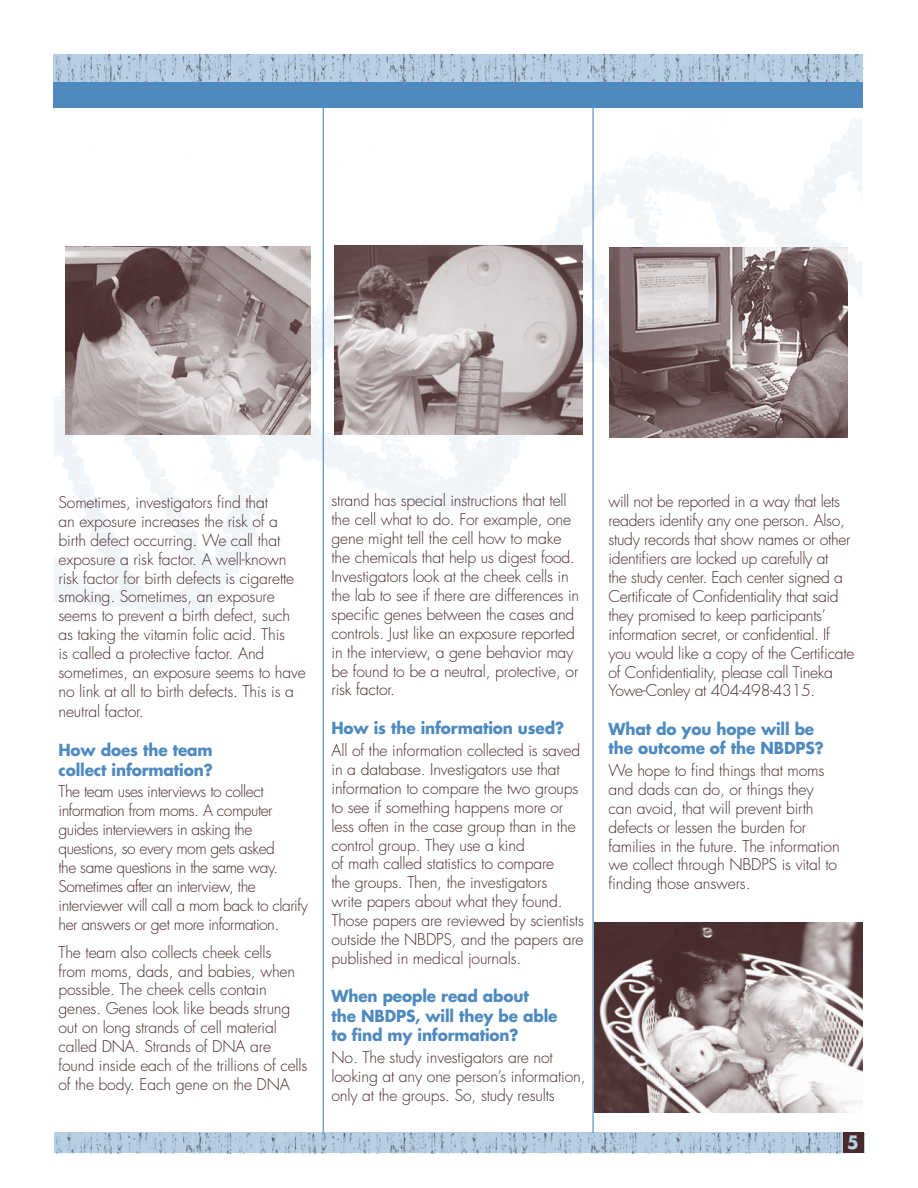
<style>
.page{position:relative;width:918px;height:1188px;background:#fff}
.page>*{position:absolute;margin:0;border:0;box-sizing:border-box;transform-origin:0 0}
.t1{font:700 18px "Futura Std";color:#b8d0e5;scale:.95 1}
.t2{font:700 16.2px/19.4px "Futura Std";letter-spacing:-.01em;color:#4e8abe;scale:.95 1}
.t3{font:300 15.75px/18.9px "Futura Std";letter-spacing:-.01em;color:#472a2b}
.t4{font:300 15.75px/18.9px "Futura Std";letter-spacing:-.03em;color:#472a2b}
</style>
<div class="page">
<img style="left:595px;top:922px;width:267px;height:190px">
<hr style="left:323px;top:69px;width:1px;height:1064px;background:#4e8abe">
<hr style="left:592px;top:68px;width:2px;height:1066px;background:#4e8abe">
<hr style="left:54px;top:1133px;width:810px;height:1px;background:#4e8abe">
<img style="left:609px;top:247px;width:239px;height:190px">
<img style="left:335px;top:245px;width:248px;height:189px">
<img style="left:54px;top:1134px;width:812px;height:19px">
<div style="left:843px;top:1132px;width:21px;height:21px;background:#472a2b"></div>
<img style="left:66px;top:246px;width:244px;height:188px">
<div style="left:54px;top:54px;width:809px;height:54px;background:#4e8abe"></div>
<img style="left:54px;top:54px;width:811px;height:27px">
<p class="t3" style="left:58px;top:493px;width:249px">Sometimes, investigators find that<br>an exposure increases the risk of a birth defect occurring. We call that exposure a risk factor. A well-known risk factor for birth defects is cigarette smoking. Sometimes, an exposure seems to prevent a birth defect, such as taking the vitamin folic acid. This<br>is called a protective factor. And sometimes, an exposure seems to have no link at all to birth defects. This is a neutral factor.</p>
<p class="t2" style="left:58px;top:740px;width:164px">How does the team collect information?</p>
<p class="t4" style="left:58px;top:783px;width:251px">The team uses interviews to collect information from moms. A computer guides interviewers in asking the questions, so every mom gets asked<br>the same questions in the same way.<br>Sometimes after an interview, the interviewer will call a mom back to clarify her answers or get more information.</p>
<p class="t3" style="left:59px;top:943px;width:250px">The team also collects cheek cells<br>from moms, dads, and babies, when possible. The cheek cells contain genes. Genes look like beads strung out on long strands of cell material called DNA. Strands of DNA are found inside each of the trillions of cells of the body. Each gene on the DNA</p>
<p class="t3" style="left:331px;top:492px;width:249px">strand has special instructions that tell the cell what to do. For example, one gene might tell the cell how to make the chemicals that help us digest food.<br>Investigators look at the cheek cells in the lab to see if there are differences in specific genes between the cases and controls. Just like an exposure reported in the interview, a gene behavior may be found to be a neutral, protective, or risk factor.</p>
<p class="t2" style="left:332px;top:718px;width:246px">How is the information used?</p>
<p class="t3" style="left:332px;top:741px;width:254px">All of the information collected is saved in a database. Investigators use that information to compare the two groups to see if something happens more or less often in the case group than in the control group. They use a kind<br>of math called statistics to compare<br>the groups. Then, the investigators<br>write papers about what they found.<br>Those papers are reviewed by scientists outside the NBDPS, and the papers are published in medical journals.</p>
<p class="t2" style="left:332px;top:986px;width:240px">When people read about the NBDPS, will they be able to find my information?</p>
<p class="t3" style="left:332px;top:1048px;width:256px">No. The study investigators are not looking at any one person’s information, only at the groups. So, study results</p>
<p class="t3" style="left:609px;top:493px;width:247px">will not be reported in a way that lets readers identify any one person. Also, study records that show names or other identifiers are locked up carefully at<br>the study center. Each center signed a Certificate of Confidentiality that said they promised to keep participants’ information secret, or confidential. If you would like a copy of the Certificate of Confidentiality, please call Tineka Yowe-Conley at 404-498-4315.</p>
<p class="t2" style="left:609px;top:719px;width:228px">What do you hope will be the outcome of the NBDPS?</p>
<p class="t3" style="left:609px;top:761px;width:233px">We hope to find things that moms and dads can do, or things they can avoid, that will prevent birth defects or lessen the burden for families in the future. The information we collect through NBDPS is vital to finding those answers.</p>
<p class="t1" style="left:847px;top:1131px;width:14px">5</p>
</div>
